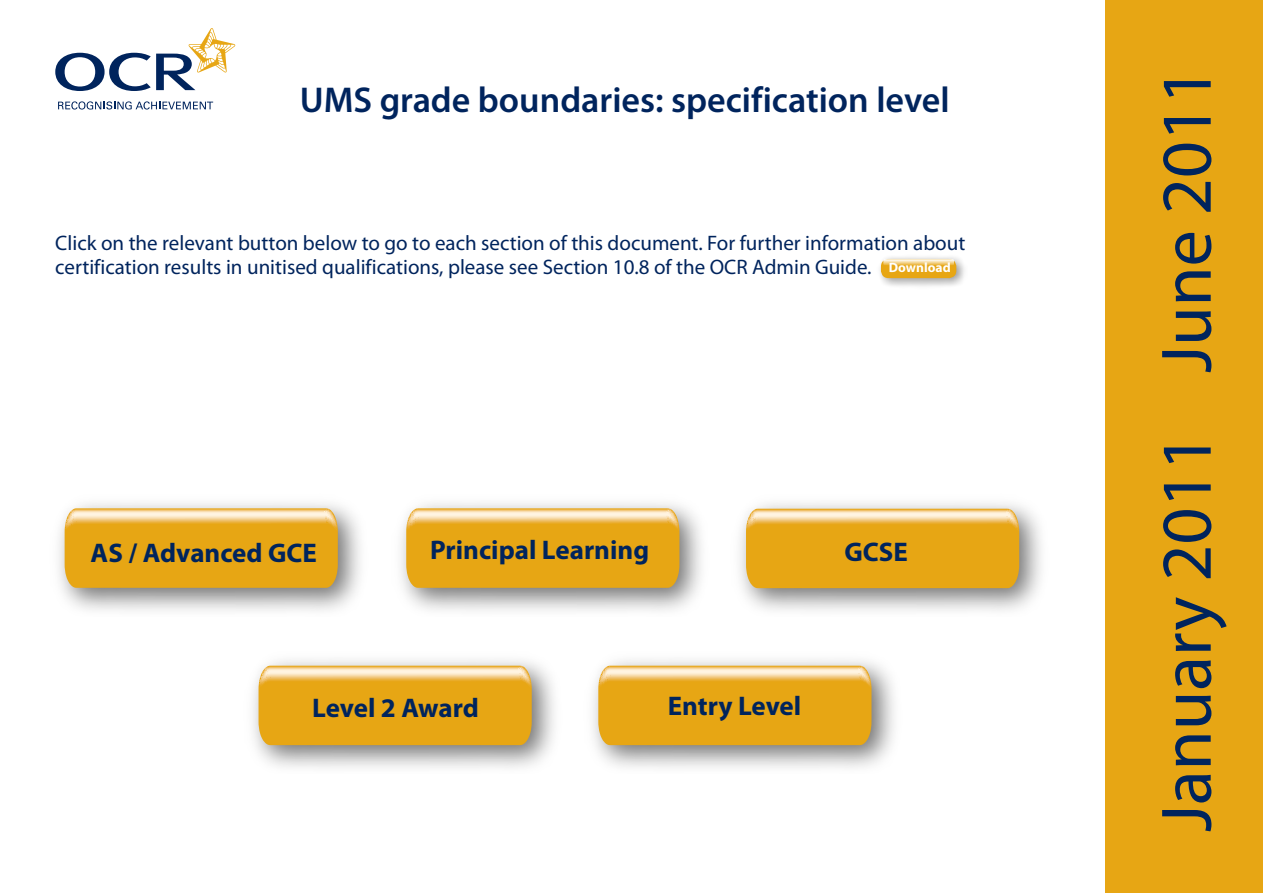
<style>
.page{position:relative;width:1263px;height:893px;background:#fff}
.page>*{position:absolute;margin:0;border:0;box-sizing:border-box;transform-origin:0 0}
.t1{font:72px "Myriad Pro";color:#00245d}
.t2{font:600 36px "Myriad Pro";color:#00245d}
.t3{font:700 27px "Myriad Pro";color:#00245d}
.t4{font:21px/24px "Myriad Pro";color:#00245d}
.s1{font-weight:700;font-size:13.5px;color:#fff}
</style>
<div class="page">
<svg style="left:58px;top:101px;width:155px;height:9px"></svg>
<svg style="left:55px;top:28px;width:180px;height:63px"></svg>
<svg style="left:65px;top:508px;width:273px;height:80px"></svg>
<div style="left:1106px;top:0;width:157px;height:893px;background:#e7a614"></div>
<img style="left:401px;top:503px;width:300px;height:108px">
<svg style="left:406px;top:508px;width:273px;height:80px"></svg>
<svg style="left:746px;top:509px;width:273px;height:79px"></svg>
<img style="left:253px;top:660px;width:301px;height:108px">
<svg style="left:259px;top:666px;width:273px;height:79px"></svg>
<img style="left:593px;top:660px;width:301px;height:108px">
<svg style="left:598px;top:666px;width:273px;height:79px"></svg>
<div style="left:875px;top:253px;width:92px;height:36px;background:#000;opacity:.41"></div>
<div style="left:881px;top:259px;width:75px;height:19px;background:#e7a614;border-radius:7px"></div>
<svg style="left:883px;top:259px;width:71px;height:6px"></svg>
<p class="t2" style="left:300px;top:77px;width:651px">UMS grade boundaries: specification level</p>
<p class="t1" style="left:1142px;top:832px;width:766px;rotate:-90deg">January 2011 June 2011</p>
<p class="t4" style="left:55px;top:230px;width:911px">Click on the relevant button below to go to each section of this document. For further information about certification results in unitised qualifications, please see Section 10.8 of the OCR Admin Guide. <span class="s1">Download</span></p>
<p class="t3" style="left:430px;top:532px;width:220px">Principal Learning</p>
<p class="t3" style="left:844px;top:534px;width:65px">GCSE</p>
<p class="t3" style="left:91px;top:535px;width:228px">AS / Advanced GCE</p>
<p class="t3" style="left:312px;top:691px;width:168px">Level 2 Award</p>
<p class="t3" style="left:668px;top:688px;width:135px">Entry Level</p>
</div>
